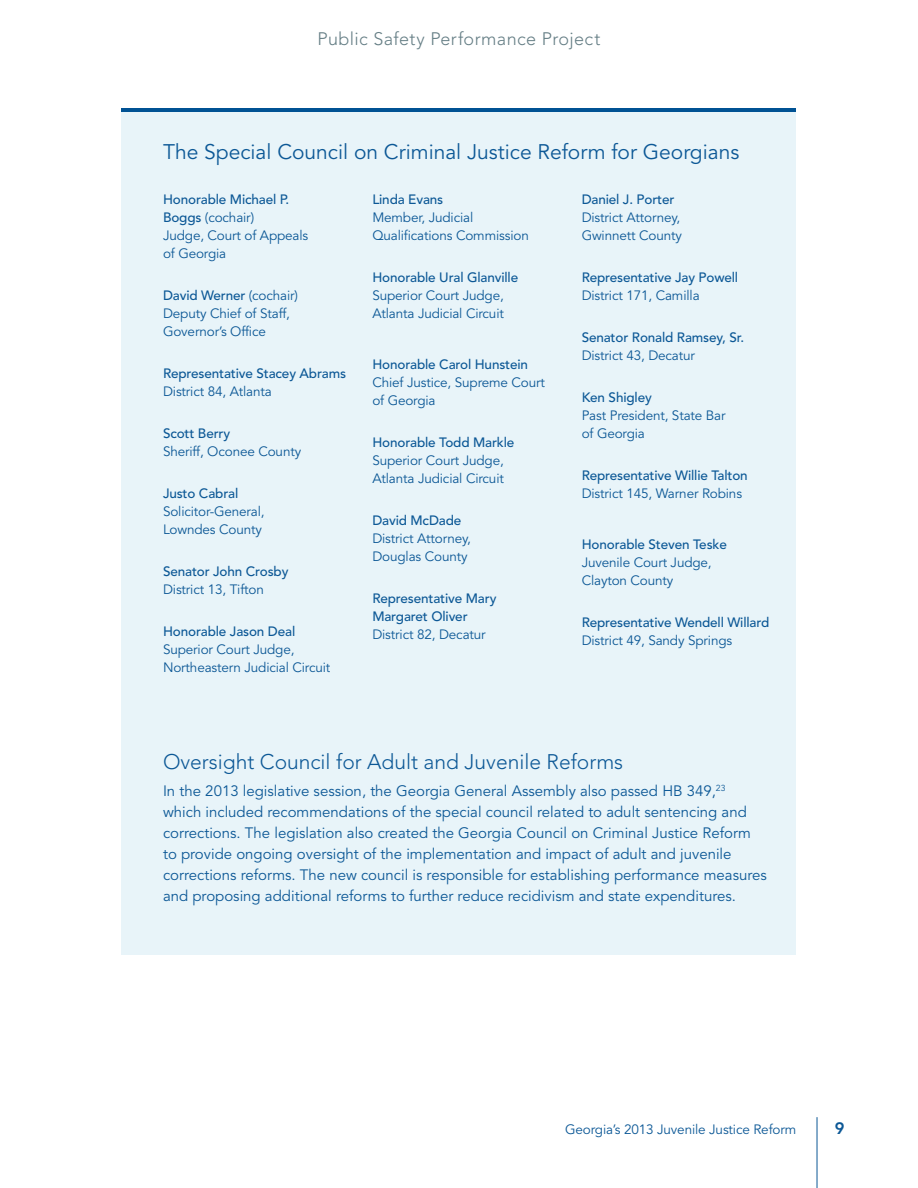
<style>
.page{position:relative;width:918px;height:1188px;background:#fff}
.page>*{position:absolute;margin:0;border:0;box-sizing:border-box;transform-origin:0 0}
.t1{font:21px "Avenir LT Std";color:#0c5896}
.t2{font:300 21px "Avenir LT Std";color:#0c5896}
.t3{font:300 18px "Avenir LT Std";letter-spacing:.02em;color:#657e85}
.t4{font:800 16.5px "Avenir LT Std";color:#0c5896}
.t5{font:15px/21px "Avenir LT Std";color:#0c5896}
.SIDEBAR_text{font:13.5px/18px "Avenir LT Std";letter-spacing:-.01em;color:#0c5896}
.SIDEBAR_text-2{font:500 13.5px/18px "Avenir LT Std";letter-spacing:-.01em;color:#0c5896}
.s1{font-weight:500}
.s2{font-weight:400}
</style>
<div class="page">
<hr style="left:817px;top:1117px;width:1px;height:71px;background:#0c5896">
<div style="left:122px;top:111px;width:674px;height:844px;background:#e8f4f9"></div>
<hr style="left:122px;top:108px;width:674px;height:3px;background:#005294">
<h2 class="t3" style="left:318px;top:28px;width:284px">Public Safety Performance Project</h2>
<p class="t1" style="left:163px;top:140px;width:578px">The Special Council on Criminal Justice Reform for Georgians</p>
<p class="SIDEBAR_text" style="left:163px;top:191px;width:147px"><span class="s1">Honorable Michael P.<br>Boggs</span> (cochair)<br>Judge, Court of Appeals of Georgia</p>
<p class="SIDEBAR_text" style="left:163px;top:287px;width:137px"><span class="s1">David Werner</span> (cochair)<br>Deputy Chief of Staff,<br>Governor’s Office</p>
<p class="SIDEBAR_text-2" style="left:163px;top:364px;width:185px">Representative Stacey Abrams<br><span class="s2">District 84, Atlanta</span></p>
<p class="SIDEBAR_text" style="left:163px;top:425px;width:140px"><span class="s1">Scott Berry<br></span>Sheriff, Oconee County</p>
<p class="SIDEBAR_text" style="left:163px;top:485px;width:103px"><span class="s1">Justo Cabral<br></span>Solicitor-General,<br>Lowndes County</p>
<p class="SIDEBAR_text-2" style="left:163px;top:563px;width:127px">Senator John Crosby<br><span class="s2">District 13, Tifton</span></p>
<p class="SIDEBAR_text" style="left:163px;top:623px;width:169px"><span class="s1">Honorable Jason Deal<br></span>Superior Court Judge,<br>Northeastern Judicial Circuit</p>
<p class="SIDEBAR_text" style="left:372px;top:191px;width:158px"><span class="s1">Linda Evans<br></span>Member, Judicial<br>Qualifications Commission</p>
<p class="SIDEBAR_text" style="left:372px;top:269px;width:147px"><span class="s1">Honorable Ural Glanville<br></span>Superior Court Judge,<br>Atlanta Judicial Circuit</p>
<p class="SIDEBAR_text" style="left:372px;top:356px;width:174px"><span class="s1">Honorable Carol Hunstein<br></span>Chief Justice, Supreme Court of Georgia</p>
<p class="SIDEBAR_text" style="left:372px;top:434px;width:144px"><span class="s1">Honorable Todd Markle<br></span>Superior Court Judge,<br>Atlanta Judicial Circuit</p>
<p class="SIDEBAR_text" style="left:372px;top:512px;width:100px"><span class="s1">David McDade<br></span>District Attorney,<br>Douglas County</p>
<p class="SIDEBAR_text-2" style="left:372px;top:590px;width:126px">Representative Mary<br>Margaret Oliver<br><span class="s2">District 82, Decatur</span></p>
<p class="SIDEBAR_text" style="left:582px;top:191px;width:102px"><span class="s1">Daniel J. Porter<br></span>District Attorney,<br>Gwinnett County</p>
<p class="SIDEBAR_text-2" style="left:582px;top:268px;width:158px">Representative Jay Powell<br><span class="s2">District 171, Camilla</span></p>
<p class="SIDEBAR_text-2" style="left:582px;top:328px;width:164px">Senator Ronald Ramsey, Sr.<br><span class="s2">District 43, Decatur</span></p>
<p class="SIDEBAR_text" style="left:582px;top:389px;width:145px"><span class="s1">Ken Shigley<br></span>Past President, State Bar of Georgia</p>
<p class="SIDEBAR_text-2" style="left:582px;top:467px;width:168px">Representative Willie Talton<br><span class="s2">District 145, Warner Robins</span></p>
<p class="SIDEBAR_text" style="left:582px;top:536px;width:147px"><span class="s1">Honorable Steven Teske<br></span>Juvenile Court Judge,<br>Clayton County</p>
<p class="SIDEBAR_text-2" style="left:582px;top:614px;width:189px">Representative Wendell Willard<br><span class="s2">District 49, Sandy Springs</span></p>
<p class="t2" style="left:163px;top:749px;width:462px">Oversight Council for Adult and Juvenile Reforms</p>
<p class="t5" style="left:163px;top:781px;width:605px">In the 2013 legislative session, the Georgia General Assembly also passed HB 349,<sup>23 </sup>which included recommendations of the special council related to adult sentencing and corrections. The legislation also created the Georgia Council on Criminal Justice Reform to provide ongoing oversight of the implementation and impact of adult and juvenile corrections reforms. The new council is responsible for establishing performance measures and proposing additional reforms to further reduce recidivism and state expenditures.</p>
<p class="SIDEBAR_text" style="left:565px;top:1121px;width:233px">Georgia’s 2013 Juvenile Justice Reform</p>
<p class="t4" style="left:835px;top:1119px;width:11px">9</p>
</div>
